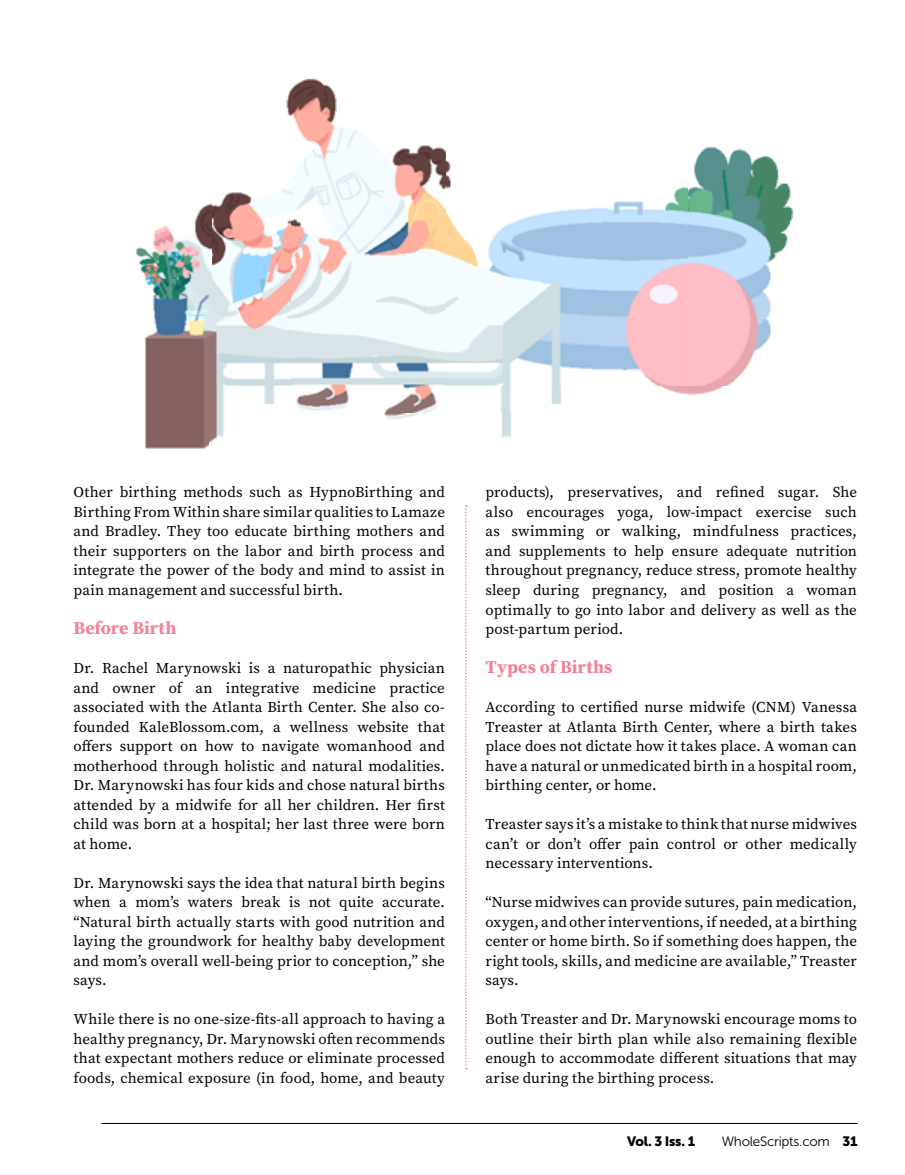
<style>
.page{position:relative;width:905px;height:1175px;background:#fff}
.page>*{position:absolute;margin:0;border:0;box-sizing:border-box;transform-origin:0 0}
.t1{font:700 18px "Source Serif Pro";letter-spacing:.005em;color:#f38296}
.t2{font:15px/19.5px "Source Serif Pro";letter-spacing:.005em;color:#000;text-align:justify}
.t3{font:13.5px "Museo Sans 300";letter-spacing:-.02em;color:#000}
.t4{font:13.5px "Museo Sans 900";letter-spacing:-.02em;color:#000}
.s1{font-family:"Museo Sans 900"}
</style>
<div class="page">
<svg style="left:465px;top:505px;width:2px;height:564px"></svg>
<img style="left:286px;top:78px;width:51px;height:46px">
<img style="left:290px;top:124px;width:157px;height:291px">
<img style="left:687px;top:146px;width:76px;height:241px">
<img style="left:447px;top:160px;width:26px;height:226px">
<img style="left:763px;top:156px;width:28px;height:189px">
<img style="left:212px;top:182px;width:78px;height:205px">
<img style="left:607px;top:186px;width:80px;height:201px">
<img style="left:136px;top:203px;width:76px;height:246px">
<img style="left:500px;top:208px;width:107px;height:179px">
<img style="left:790px;top:202px;width:4px;height:29px">
<img style="left:473px;top:229px;width:29px;height:158px">
<img style="left:209px;top:387px;width:15px;height:62px">
<img style="left:264px;top:387px;width:11px;height:17px">
<img style="left:500px;top:387px;width:61px;height:26px">
<img style="left:662px;top:387px;width:61px;height:8px">
<img style="left:368px;top:413px;width:54px;height:6px">
<hr style="left:101px;top:1123px;width:756px;height:1px;background:#000">
<p class="t2" style="left:74px;top:482px;width:373px">Other birthing methods such as HypnoBirthing and Birthing From Within share similar qualities to Lamaze and Bradley. They too educate birthing mothers and their supporters on the labor and birth process and integrate the power of the body and mind to assist in pain management and successful birth.</p>
<p class="t1" style="left:74px;top:615px;width:104px">Before Birth</p>
<p class="t2" style="left:74px;top:658px;width:373px">Dr. Rachel Marynowski is a naturopathic physician and owner of an integrative medicine practice associated with the Atlanta Birth Center. She also co&shy;founded KaleBlossom.com, a wellness website that offers support on how to navigate womanhood and motherhood through holistic and natural modalities.<br>Dr. Marynowski has four kids and chose natural births attended by a midwife for all her children. Her first child was born at a hospital; her last three were born at home.</p>
<p class="t2" style="left:74px;top:872px;width:373px">Dr. Marynowski says the idea that natural birth begins when a mom’s waters break is not quite accurate. “Natural birth actually starts with good nutrition and laying the groundwork for healthy baby development and mom’s overall well-being prior to conception,” she says.</p>
<p class="t2" style="left:74px;top:1009px;width:373px">While there is no one-size-fits-all approach to having a healthy pregnancy, Dr. Marynowski often recommends that expectant mothers reduce or eliminate processed foods, chemical exposure (in food, home, and beauty</p>
<p class="t2" style="left:485px;top:482px;width:373px">products), preservatives, and refined sugar. She also encourages yoga, low-impact exercise such as swimming or walking, mindfulness practices, and supplements to help ensure adequate nutrition throughout pregnancy, reduce stress, promote healthy sleep during pregnancy, and position a woman optimally to go into labor and delivery as well as the post-partum period.</p>
<p class="t1" style="left:485px;top:654px;width:128px">Types of Births</p>
<p class="t2" style="left:485px;top:697px;width:373px">According to certified nurse midwife (CNM) Vanessa Treaster at Atlanta Birth Center, where a birth takes place does not dictate how it takes place. A woman can have a natural or unmedicated birth in a hospital room, birthing center, or home.</p>
<p class="t2" style="left:485px;top:814px;width:373px">Treaster says it’s a mistake to think that nurse midwives can’t or don’t offer pain control or other medically necessary interventions.</p>
<p class="t2" style="left:485px;top:892px;width:373px">“Nurse midwives can provide sutures, pain medication, oxygen, and other interventions, if needed, at a birthing center or home birth. So if something does happen, the right tools, skills, and medicine are available,” Treaster says.</p>
<p class="t2" style="left:485px;top:1009px;width:373px">Both Treaster and Dr. Marynowski encourage moms to outline their birth plan while also remaining flexible enough to accommodate different situations that may arise during the birthing process.</p>
<p class="t4" style="left:627px;top:1133px;width:70px">Vol. 3 Iss. 1</p>
<p class="t3" style="left:721px;top:1133px;width:137px">WholeScripts.com <span class="s1">31</span></p>
</div>
